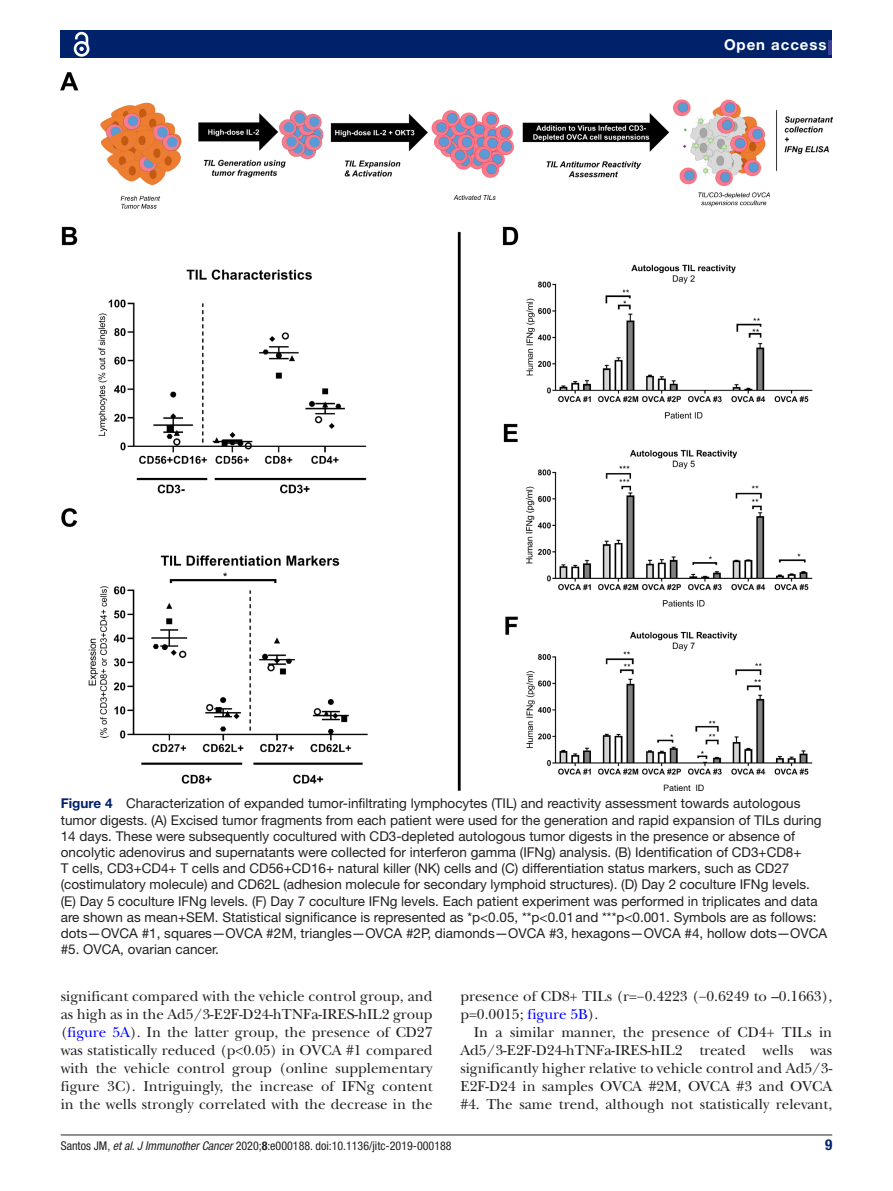
<style>
.page{position:relative;width:893px;height:1191px;background:#fff}
.page>*{position:absolute;margin:0;border:0;box-sizing:border-box;transform-origin:0 0}
.t1{font:15px/18px "New Baskerville";color:#231f20;text-align:justify}
.t2{font:700 15px "Helvetica Neue LT Std";letter-spacing:.065em;color:#fff}
.t3{font:700 condensed 15px "Helvetica Neue LT Std";color:#00226b}
.t4{font:13.5px/16.2px "Helvetica Neue LT Std";color:#231f20}
.t5{font:condensed 12px "Helvetica Neue LT Std";color:#231f20}
.s1{font-weight:700;color:#00226b}
.s2{color:#00f}
.s3{font-style:italic}
.s4{font-weight:700}
</style>
<div class="page">
<hr style="left:61px;top:1134px;width:771px;height:1px;background:#231f20">
<div style="left:61px;top:31px;width:771px;height:27px;background:#00226b"></div>
<hr style="left:828px;top:40px;width:4px;height:15px;background:#414099">
<svg style="left:73px;top:31px;width:17px;height:26px"></svg>
<img style="left:61px;top:73px;width:771px;height:717px">
<p class="t2" style="left:724px;top:35px;width:104px">Open access</p>
<p class="t4" style="left:61px;top:795px;width:768px"><span class="s1">Figure 4</span> Characterization of expanded tumor-infiltrating lymphocytes (TIL) and reactivity assessment towards autologous tumor digests. (A) Excised tumor fragments from each patient were used for the generation and rapid expansion of TILs during 14 days. These were subsequently cocultured with CD3-depleted autologous tumor digests in the presence or absence of oncolytic adenovirus and supernatants were collected for interferon gamma (IFNg) analysis. (B) Identification of CD3+CD8+<br>T cells, CD3+CD4+ T cells and CD56+CD16+ natural killer (NK) cells and (C) differentiation status markers, such as CD27 (costimulatory molecule) and CD62L (adhesion molecule for secondary lymphoid structures). (D) Day 2 coculture IFNg levels. (E) Day 5 coculture IFNg levels. (F) Day 7 coculture IFNg levels. Each patient experiment was performed in triplicates and data are shown as mean+SEM. Statistical significance is represented as *p&lt;0.05, **p&lt;0.01and ***p&lt;0.001. Symbols are as follows: dots—OVCA #1, squares—OVCA #2M, triangles—OVCA #2P, diamonds—OVCA #3, hexagons—OVCA #4, hollow dots—OVCA #5. OVCA, ovarian cancer.</p>
<p class="t1" style="left:61px;top:987px;width:373px">significant compared with the vehicle control group, and as high as in the Ad5/3-E2F-D24-hTNFa-IRES-hIL2 group (<span class="s2">figure 5A</span>). In the latter group, the presence of CD27 was statistically reduced (p&lt;0.05) in OVCA #1 compared with the vehicle control group (online supplementary figure 3C). Intriguingly, the increase of IFNg content in the wells strongly correlated with the decrease in the</p>
<p class="t1" style="left:460px;top:987px;width:373px">presence of CD8+ TILs (r=−0.4223 (−0.6249 to –0.1663), p=0.0015; <span class="s2">figure 5B</span>).</p>
<p class="t1" style="left:460px;top:1023px;width:373px;text-indent:14px">In a similar manner, the presence of CD4+ TILs in Ad5/3-E2F-D24-hTNFa-IRES-hIL2 treated wells was significantly higher relative to vehicle control and Ad5/3- E2F-D24 in samples OVCA #2M, OVCA #3 and OVCA #4. The same trend, although not statistically relevant,</p>
<p class="t5" style="left:61px;top:1138px;width:392px">Santos JM, <span class="s3">et al</span>. <span class="s3">J Immunother Cancer</span> 2020;<span class="s4">8</span>:e000188. doi:10.1136/jitc-2019-000188</p>
<p class="t3" style="left:825px;top:1135px;width:9px">9</p>
</div>
